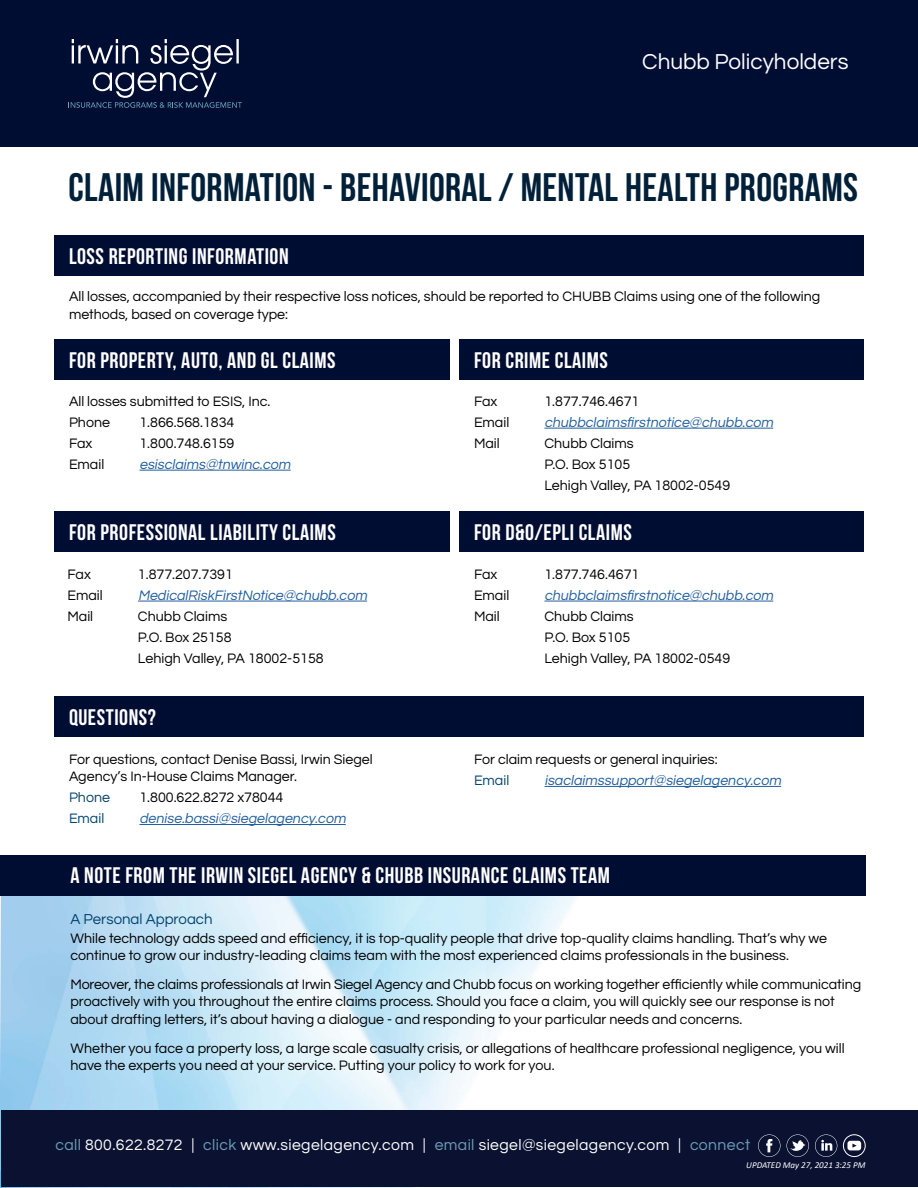
<style>
.page{position:relative;width:918px;height:1188px;background:#fff}
.page>*{position:absolute;margin:0;border:0;box-sizing:border-box;transform-origin:0 0}
.t1{font:700 39.75px "Bebas Neue";letter-spacing:.01em;color:#002039}
.t2{font:700 22.5px "Bebas Neue";letter-spacing:.025em;color:#fff}
.t3{font:22.5px "Questrial";color:#fff}
.t4{font:15.75px "Questrial";letter-spacing:.025em;color:#fff}
.t5{font:15px "Questrial";color:#04446e}
.t6{font:14.25px/21px "Questrial";color:#000}
.t7{font:italic 14.25px "Questrial";color:#215e9e}
.t8{font:14.25px "Questrial";color:#04446e}
.t9{font:italic 9px "Calibri";color:#fff}
.s1{color:#6c9db7}
</style>
<div class="page">
<div style="left:0;top:0;width:918px;height:147px;background:#000d33"></div>
<svg style="left:70px;top:39px;width:172px;height:69px"></svg>
<div style="left:54px;top:236px;width:810px;height:40px;background:#000d33"></div>
<hr style="left:140px;top:824px;width:206px;height:1px;background:#215e9e">
<hr style="left:544px;top:786px;width:237px;height:1px;background:#215e9e">
<div style="left:54px;top:696px;width:810px;height:41px;background:#000d33"></div>
<img style="left:0;top:855px;width:918px;height:333px">
<div style="left:0;top:855px;width:865px;height:40px;background:#000d33"></div>
<div style="left:1px;top:1111px;width:917px;height:76px;background:#0b1231"></div>
<svg style="left:787px;top:1134px;width:22px;height:23px"></svg>
<svg style="left:815px;top:1134px;width:22px;height:23px"></svg>
<svg style="left:758px;top:1134px;width:22px;height:23px"></svg>
<svg style="left:843px;top:1134px;width:23px;height:23px"></svg>
<hr style="left:140px;top:470px;width:151px;height:1px;background:#215e9e">
<hr style="left:544px;top:428px;width:229px;height:1px;background:#215e9e">
<div style="left:54px;top:339px;width:395px;height:41px;background:#000d33"></div>
<div style="left:459px;top:339px;width:405px;height:41px;background:#000d33"></div>
<hr style="left:138px;top:601px;width:229px;height:1px;background:#215e9e">
<hr style="left:544px;top:601px;width:229px;height:1px;background:#215e9e">
<div style="left:54px;top:512px;width:395px;height:40px;background:#000d33"></div>
<div style="left:459px;top:512px;width:405px;height:40px;background:#000d33"></div>
<h2 class="t3" style="left:642px;top:51px;width:208px">Chubb Policyholders</h2>
<h1 class="t1" style="left:69px;top:165px;width:791px">CLAIM INFORMATION - BEHAVIORAL / MENTAL HEALTH PROGRAMS</h1>
<h2 class="t2" style="left:69px;top:244px;width:221px">LOSS REPORTING INFORMATION</h2>
<p class="t6" style="left:69px;top:289px;width:753px;line-height:17.1px">All losses, accompanied by their respective loss notices, should be reported to CHUBB Claims using one of the following methods, based on coverage type:</p>
<h2 class="t2" style="left:69px;top:348px;width:268px">FOR PROPERTY, AUTO, AND GL CLAIMS</h2>
<h2 class="t2" style="left:474px;top:348px;width:135px">FOR CRIME CLAIMS</h2>
<p class="t6" style="left:69px;top:391px;width:203px">All losses submitted to ESIS, Inc.<br>Phone</p>
<p class="t6" style="left:139px;top:412px;width:96px">1.866.568.1834</p>
<p class="t6" style="left:69px;top:433px;width:25px">Fax</p>
<p class="t6" style="left:139px;top:433px;width:96px">1.800.748.6159</p>
<p class="t6" style="left:69px;top:454px;width:37px">Email</p>
<p class="t7" style="left:140px;top:457px;width:155px">esisclaims@tnwinc.com</p>
<p class="t6" style="left:474px;top:391px;width:25px">Fax</p>
<p class="t6" style="left:544px;top:391px;width:96px">1.877.746.4671</p>
<p class="t6" style="left:474px;top:412px;width:37px">Email</p>
<p class="t7" style="left:544px;top:415px;width:233px">chubbclaimsfirstnotice@chubb.com</p>
<p class="t6" style="left:474px;top:433px;width:27px">Mail</p>
<p class="t6" style="left:544px;top:433px;width:187px">Chubb Claims<br>P.O. Box 5105<br>Lehigh Valley, PA 18002-0549</p>
<h2 class="t2" style="left:69px;top:520px;width:268px">FOR PROFESSIONAL LIABILITY CLAIMS</h2>
<h2 class="t2" style="left:474px;top:520px;width:159px">FOR D&amp;O/EPLI CLAIMS</h2>
<p class="t6" style="left:68px;top:564px;width:25px">Fax</p>
<p class="t6" style="left:138px;top:564px;width:96px">1.877.207.7391</p>
<p class="t6" style="left:68px;top:585px;width:37px">Email</p>
<p class="t7" style="left:138px;top:588px;width:233px">MedicalRiskFirstNotice@chubb.com</p>
<p class="t6" style="left:68px;top:606px;width:27px">Mail</p>
<p class="t6" style="left:138px;top:606px;width:187px">Chubb Claims<br>P.O. Box 25158<br>Lehigh Valley, PA 18002-5158</p>
<h2 class="t2" style="left:69px;top:705px;width:88px">QUESTIONS?</h2>
<p class="t6" style="left:69px;top:751px;width:305px;line-height:17.1px">For questions, contact Denise Bassi, Irwin Siegel<br>Agency’s In-House Claims Manager.</p>
<p class="t8" style="left:69px;top:791px;width:43px">Phone</p>
<p class="t6" style="left:139px;top:788px;width:145px">1.800.622.8272 x78044</p>
<p class="t8" style="left:69px;top:812px;width:37px">Email</p>
<p class="t7" style="left:140px;top:812px;width:210px">denise.bassi@siegelagency.com</p>
<p class="t6" style="left:474px;top:564px;width:25px">Fax</p>
<p class="t6" style="left:544px;top:564px;width:96px">1.877.746.4671</p>
<p class="t6" style="left:474px;top:585px;width:37px">Email</p>
<p class="t7" style="left:544px;top:588px;width:233px">chubbclaimsfirstnotice@chubb.com</p>
<p class="t6" style="left:474px;top:606px;width:27px">Mail</p>
<p class="t6" style="left:544px;top:606px;width:187px">Chubb Claims<br>P.O. Box 5105<br>Lehigh Valley, PA 18002-0549</p>
<p class="t6" style="left:474px;top:750px;width:245px">For claim requests or general inquiries:</p>
<p class="t8" style="left:474px;top:774px;width:37px">Email</p>
<p class="t7" style="left:544px;top:774px;width:241px">isaclaimssupport@siegelagency.com</p>
<h2 class="t2" style="left:70px;top:863px;width:541px">A NOTE FROM THE IRWIN SIEGEL AGENCY &amp; CHUBB INSURANCE CLAIMS TEAM</h2>
<p class="t5" style="left:70px;top:911px;width:144px">A Personal Approach</p>
<p class="t6" style="left:70px;top:930px;width:758px;line-height:17.1px">While technology adds speed and efficiency, it is top-quality people that drive top-quality claims handling. That’s why we continue to grow our industry-leading claims team with the most experienced claims professionals in the business.</p>
<p class="t6" style="left:70px;top:976px;width:792px;line-height:17.1px">Moreover, the claims professionals at Irwin Siegel Agency and Chubb focus on working together efficiently while communicating proactively with you throughout the entire claims process. Should you face a claim, you will quickly see our response is not about drafting letters, it’s about having a dialogue - and responding to your particular needs and concerns.</p>
<p class="t6" style="left:70px;top:1040px;width:776px;line-height:17.1px">Whether you face a property loss, a large scale casualty crisis, or allegations of healthcare professional negligence, you will have the experts you need at your service. Putting your policy to work for you.</p>
<p class="t4" style="left:55px;top:1137px;width:696px"><span class="s1">call</span> 800.622.8272 | <span class="s1">click</span> www.siegelagency.com | <span class="s1">email</span> siegel@siegelagency.com | <span class="s1">connect</span></p>
<p class="t9" style="left:746px;top:1159px;width:121px">UPDATED May 27, 2021 3:25 PM</p>
</div>
